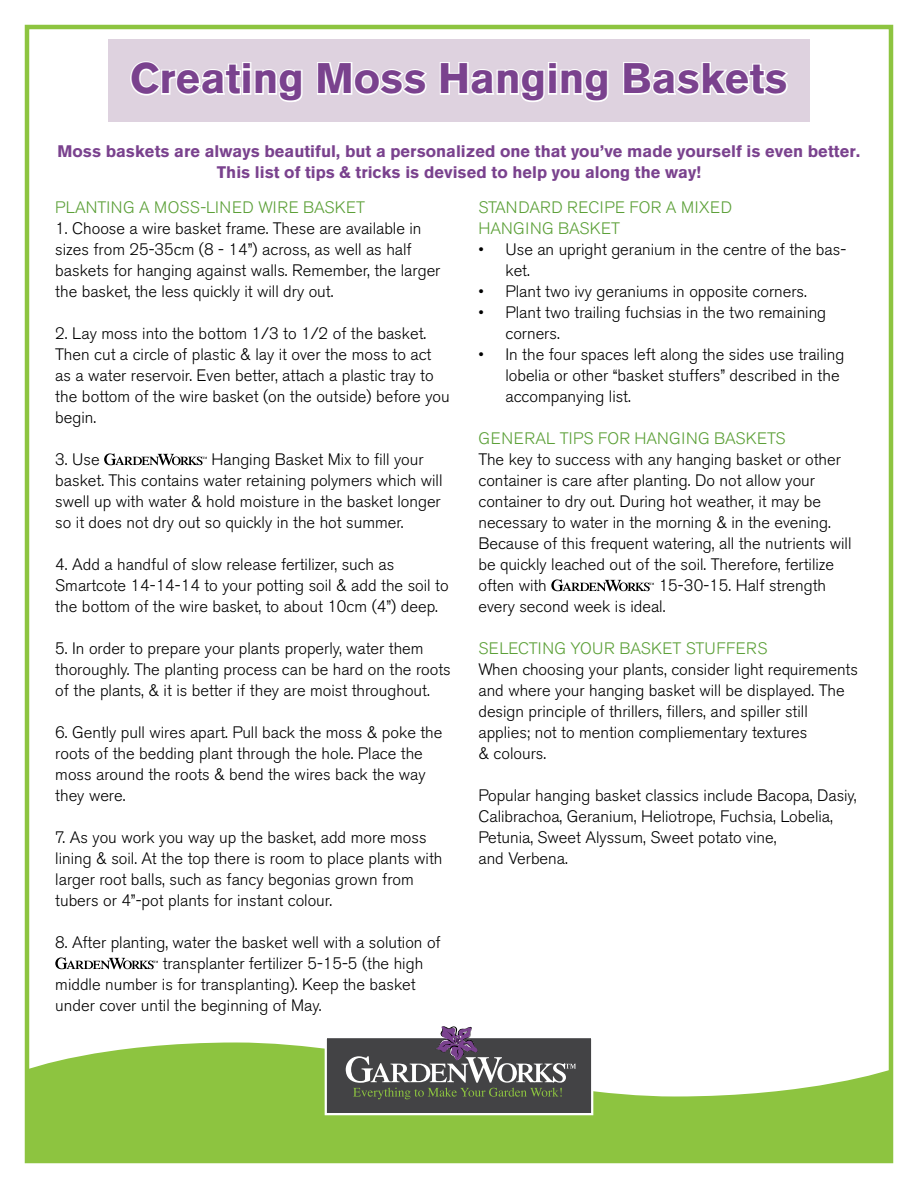
<style>
.page{position:relative;width:918px;height:1188px;background:#fff}
.page>*{position:absolute;margin:0;border:0;box-sizing:border-box;transform-origin:0 0}
.t1{font:900 42px "Akzidenz Grotesk";color:#7a428e}
.t2{font:300 16.5px/21px "Akzidenz Grotesk BE";color:#000}
.t3{font:900 16.5px/21px "Akzidenz Grotesk";color:#7a428e;text-align:center}
.t4{font:300 16.5px/21px "Akzidenz Grotesk BE";letter-spacing:.02em;color:#5ca038}
</style>
<div class="page">
<svg style="left:30px;top:1042px;width:858px;height:116px;fill:#8dc440"></svg>
<svg style="left:324px;top:1026px;width:270px;height:90px"></svg>
<div style="left:25px;top:25px;width:868px;height:1138px;border:4px solid #8dc440"></div>
<svg style="left:551px;top:579px;width:103px;height:12px"></svg>
<svg style="left:104px;top:453px;width:103px;height:12px"></svg>
<svg style="left:55px;top:957px;width:103px;height:12px"></svg>
<div style="left:108px;top:39px;width:702px;height:83px;background:#ded2df"></div>
<svg style="left:130px;top:61px;width:173px;height:41px"></svg>
<svg style="left:317px;top:62px;width:110px;height:34px"></svg>
<svg style="left:439px;top:62px;width:170px;height:40px"></svg>
<svg style="left:623px;top:62px;width:165px;height:34px"></svg>
<h1 class="t1" style="left:130px;top:53px;width:660px">Creating Moss Hanging Baskets</h1>
<p class="t3" style="left:57px;top:140px;width:805px">Moss baskets are always beautiful, but a personalized one that you’ve made yourself is even better.<br>This list of tips &amp; tricks is devised to help you along the way!</p>
<p class="t4" style="left:55px;top:197px;width:311px">PLANTING A MOSS-LINED WIRE BASKET</p>
<p class="t2" style="left:55px;top:218px;width:387px">1. Choose a wire basket frame. These are available in sizes from 25-35cm (8 - 14”) across, as well as half baskets for hanging against walls. Remember, the larger the basket, the less quickly it will dry out.</p>
<p class="t2" style="left:55px;top:323px;width:396px">2. Lay moss into the bottom 1/3 to 1/2 of the basket.<br>Then cut a circle of plastic &amp; lay it over the moss to act as a water reservoir. Even better, attach a plastic tray to the bottom of the wire basket (on the outside) before you begin.</p>
<p class="t2" style="left:55px;top:449px;width:46px">3. Use</p>
<p class="t2" style="left:55px;top:449px;width:389px;text-indent:156px">Hanging Basket Mix to fill your basket. This contains water retaining polymers which will swell up with water &amp; hold moisture in the basket longer so it does not dry out so quickly in the hot summer.</p>
<p class="t2" style="left:55px;top:554px;width:395px">4. Add a handful of slow release fertilizer, such as<br>Smartcote 14-14-14 to your potting soil &amp; add the soil to the bottom of the wire basket, to about 10cm (4”) deep.</p>
<p class="t2" style="left:55px;top:638px;width:397px">5. In order to prepare your plants properly, water them thoroughly. The planting process can be hard on the roots of the plants, &amp; it is better if they are moist throughout.</p>
<p class="t2" style="left:55px;top:722px;width:389px">6. Gently pull wires apart. Pull back the moss &amp; poke the roots of the bedding plant through the hole. Place the moss around the roots &amp; bend the wires back the way they were.</p>
<p class="t2" style="left:55px;top:827px;width:389px">7. As you work you way up the basket, add more moss lining &amp; soil. At the top there is room to place plants with larger root balls, such as fancy begonias grown from tubers or 4”-pot plants for instant colour.</p>
<p class="t2" style="left:55px;top:932px;width:387px">8. After planting, water the basket well with a solution of</p>
<p class="t2" style="left:163px;top:953px;width:262px">transplanter fertilizer 5-15-5 (the high</p>
<p class="t2" style="left:55px;top:974px;width:362px">middle number is for transplanting). Keep the basket</p>
<p class="t2" style="left:55px;top:995px;width:268px">under cover until the beginning of May.</p>
<p class="t4" style="left:478px;top:197px;width:255px">STANDARD RECIPE FOR A MIXED<br>HANGING BASKET</p>
<p class="t2" style="left:505px;top:239px;width:342px;text-indent:-27px">• Use an upright geranium in the centre of the bas&shy;ket.</p>
<p class="t2" style="left:478px;top:281px;width:330px">• Plant two ivy geraniums in opposite corners.</p>
<p class="t2" style="left:505px;top:302px;width:322px;text-indent:-27px">• Plant two trailing fuchsias in the two remaining corners.</p>
<p class="t2" style="left:505px;top:344px;width:341px;text-indent:-27px">• In the four spaces left along the sides use trailing lobelia or other “basket stuffers” described in the accompanying list.</p>
<p class="t4" style="left:478px;top:428px;width:309px">GENERAL TIPS FOR HANGING BASKETS</p>
<p class="t2" style="left:478px;top:449px;width:375px">The key to success with any hanging basket or other container is care after planting. Do not allow your container to dry out. During hot weather, it may be necessary to water in the morning &amp; in the evening.<br>Because of this frequent watering, all the nutrients will be quickly leached out of the soil. Therefore, fertilize often with</p>
<p class="t2" style="left:478px;top:575px;width:349px;text-indent:180px">15-30-15. Half strength every second week is ideal.</p>
<p class="t4" style="left:478px;top:638px;width:290px">SELECTING YOUR BASKET STUFFERS</p>
<p class="t2" style="left:478px;top:659px;width:381px">When choosing your plants, consider light requirements and where your hanging basket will be displayed. The design principle of thrillers, fillers, and spiller still applies; not to mention compliementary textures<br>&amp; colours.</p>
<p class="t2" style="left:478px;top:785px;width:380px">Popular hanging basket classics include Bacopa, Dasiy, Calibrachoa, Geranium, Heliotrope, Fuchsia, Lobelia, Petunia, Sweet Alyssum, Sweet potato vine,<br>and Verbena.</p>
</div>
